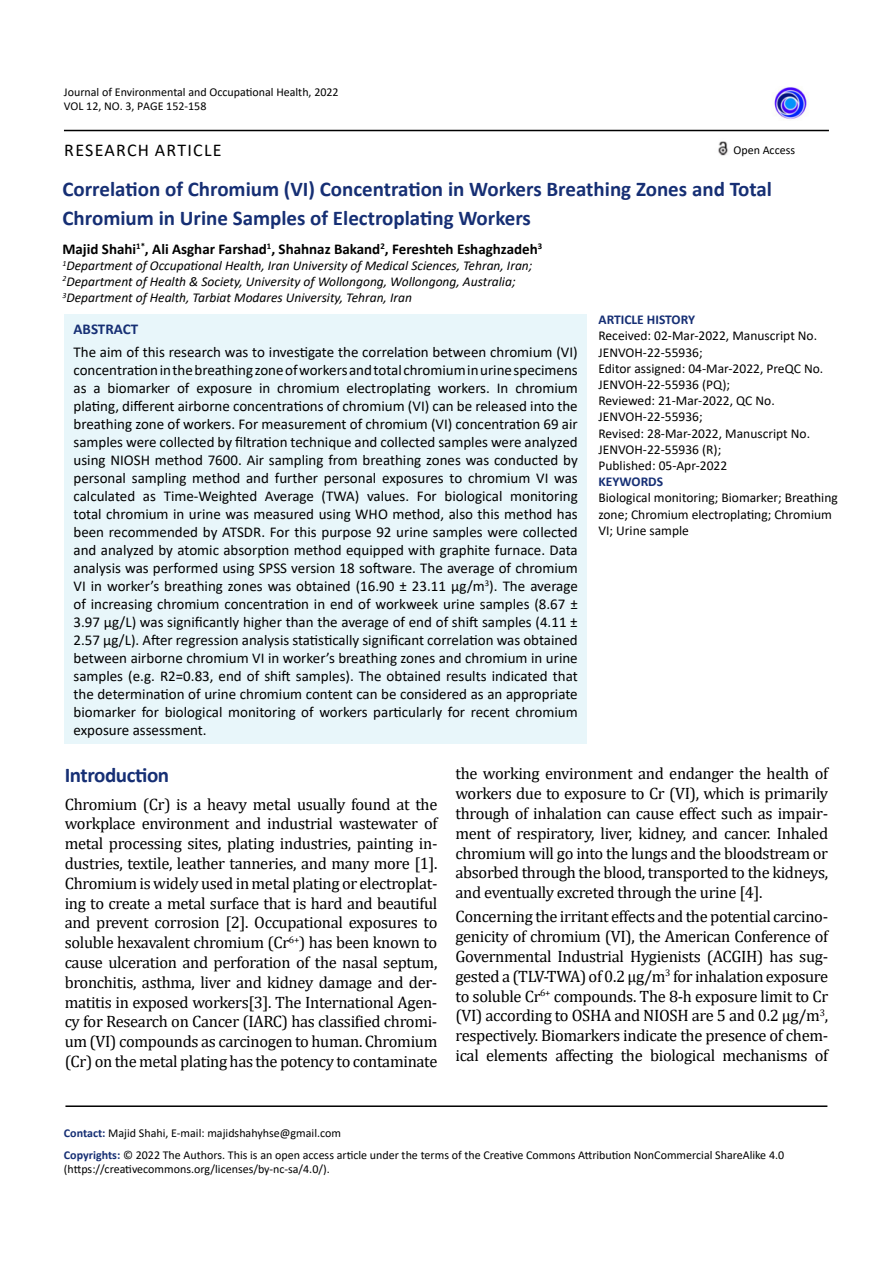
<style>
.page{position:relative;width:893px;height:1263px;background:#fff}
.page>*{position:absolute;margin:0;border:0;box-sizing:border-box;transform-origin:0 0}
.t1{font:700 21px/29.7px "Calibri";color:#162f74}
.t2{font:700 21px "Calibri";letter-spacing:-.02em;color:#162f74}
.t3{font:18px "Calibri";letter-spacing:.07em;color:#000}
.t4{font:16.5px/19.8px "Cambria";letter-spacing:-.02em;color:#000;text-align:justify}
.t5{font:15px/18px "Calibri";color:#000;text-align:justify}
.t6{font:700 15px "Calibri";color:#000}
.t7{font:700 15px "Calibri";color:#162f74}
.t8{font:13.5px/16.2px "Calibri";color:#000}
.t9{font:italic 13.5px/16.2px "Calibri";color:#000}
.t10{font:700 13.5px "Calibri";color:#162f74}
.t11{font:12px/14.4px "Calibri";color:#000}
.s1{font-weight:700;color:#162f74}
</style>
<div class="page">
<hr style="left:64px;top:130px;width:765px;height:1px;background:#000">
<img style="left:774px;top:87px;width:33px;height:33px">
<img style="left:718px;top:141px;width:10px;height:15px">
<div style="left:64px;top:314px;width:523px;height:430px;background:#e8f6fa"></div>
<hr style="left:65px;top:1105px;width:762px;height:2px;background:#000">
<p class="t11" style="left:64px;top:84px;width:276px">Journal of Environmental and Occupational Health, 2022<br>VOL 12, NO. 3, PAGE 152-158</p>
<p class="t3" style="left:64px;top:137px;width:159px">RESEARCH ARTICLE</p>
<p class="t11" style="left:733px;top:143px;width:63px">Open Access</p>
<h1 class="t1" style="left:62px;top:174px;width:711px">Correlation of Chromium (VI) Concentration in Workers Breathing Zones and Total<br>Chromium in Urine Samples of Electroplating Workers</h1>
<p class="t6" style="left:62px;top:238px;width:481px">Majid Shahi<sup>1*</sup>, Ali Asghar Farshad<sup>1</sup>, Shahnaz Bakand<sup>2</sup>, Fereshteh Eshaghzadeh<sup>3</sup></p>
<p class="t9" style="left:62px;top:257px;width:472px"><sup>1</sup>Department of Occupational Health, Iran University of Medical Sciences, Tehran, Iran;<br><sup>2</sup>Department of Health &amp; Society, University of Wollongong, Wollongong, Australia;<br><sup>3</sup>Department of Health, Tarbiat Modares University, Tehran, Iran</p>
<p class="t7" style="left:74px;top:319px;width:66px">ABSTRACT</p>
<p class="t5" style="left:73px;top:342px;width:506px">The aim of this research was to investigate the correlation between chromium (VI) concentration in the breathing zone of workers and total chromium in urine specimens as a biomarker of exposure in chromium electroplating workers. In chromium plating, different airborne concentrations of chromium (VI) can be released into the breathing zone of workers. For measurement of chromium (VI) concentration 69 air samples were collected by filtration technique and collected samples were analyzed using NIOSH method 7600. Air sampling from breathing zones was conducted by personal sampling method and further personal exposures to chromium VI was calculated as Time-Weighted Average (TWA) values. For biological monitoring total chromium in urine was measured using WHO method, also this method has been recommended by ATSDR. For this purpose 92 urine samples were collected and analyzed by atomic absorption method equipped with graphite furnace. Data analysis was performed using SPSS version 18 software. The average of chromium VI in worker’s breathing zones was obtained (16.90 ± 23.11 µg/m<sup>3</sup>). The average of increasing chromium concentration in end of workweek urine samples (8.67 ± 3.97 µg/L) was significantly higher than the average of end of shift samples (4.11 ± 2.57 µg/L). After regression analysis statistically significant correlation was obtained between airborne chromium VI in worker’s breathing zones and chromium in urine samples (e.g. R2=0.83, end of shift samples). The obtained results indicated that the determination of urine chromium content can be considered as an appropriate biomarker for biological monitoring of workers particularly for recent chromium exposure assessment.</p>
<p class="t10" style="left:598px;top:310px;width:98px">ARTICLE HISTORY</p>
<p class="t8" style="left:598px;top:327px;width:226px">Received: 02-Mar-2022, Manuscript No.<br>JENVOH-22-55936;<br>Editor assigned: 04-Mar-2022, PreQC No.<br>JENVOH-22-55936 (PQ);<br>Reviewed: 21-Mar-2022, QC No.<br>JENVOH-22-55936;<br>Revised: 28-Mar-2022, Manuscript No.<br>JENVOH-22-55936 (R);<br>Published: 05-Apr-2022</p>
<p class="t10" style="left:598px;top:472px;width:66px">KEYWORDS</p>
<p class="t8" style="left:598px;top:489px;width:241px">Biological monitoring; Biomarker; Breathing zone; Chromium electroplating; Chromium<br>VI; Urine sample</p>
<h1 class="t2" style="left:65px;top:760px;width:106px">Introduction</h1>
<p class="t4" style="left:65px;top:794px;width:374px">Chromium (Cr) is a heavy metal usually found at the workplace environment and industrial wastewater of metal processing sites, plating industries, painting in&shy;dustries, textile, leather tanneries, and many more [1].<br>Chromium is widely used in metal plating or electroplat&shy;ing to create a metal surface that is hard and beautiful and prevent corrosion [2]. Occupational exposures to soluble hexavalent chromium (Cr<sup>6+</sup>) has been known to cause ulceration and perforation of the nasal septum, bronchitis, asthma, liver and kidney damage and der&shy;matitis in exposed workers[3]. The International Agen&shy;cy for Research on Cancer (IARC) has classified chromi&shy;um (VI) compounds as carcinogen to human. Chromium (Cr) on the metal plating has the potency to contaminate</p>
<p class="t4" style="left:455px;top:764px;width:374px">the working environment and endanger the health of workers due to exposure to Cr (VI), which is primarily through of inhalation can cause effect such as impair&shy;ment of respiratory, liver, kidney, and cancer. Inhaled chromium will go into the lungs and the bloodstream or absorbed through the blood, transported to the kidneys, and eventually excreted through the urine [4].</p>
<p class="t4" style="left:455px;top:907px;width:374px">Concerning the irritant effects and the potential carcino&shy;genicity of chromium (VI), the American Conference of Governmental Industrial Hygienists (ACGIH) has sug&shy;gested a (TLV-TWA) of 0.2 µg/m<sup>3</sup> for inhalation exposure to soluble Cr<sup>6+</sup> compounds. The 8-h exposure limit to Cr (VI) according to OSHA and NIOSH are 5 and 0.2 µg/m<sup>3</sup>, respectively. Biomarkers indicate the presence of chem&shy;ical elements affecting the biological mechanisms of</p>
<p class="t11" style="left:64px;top:1122px;width:722px;line-height:21.9px"><span class="s1">Contact:</span> Majid Shahi, E-mail: majidshahyhse@gmail.com<br><span class="s1">Copyrights:</span> © 2022 The Authors. This is an open access article under the terms of the Creative Commons Attribution NonCommercial ShareAlike 4.0</p>
<p class="t11" style="left:64px;top:1162px;width:267px">(https://creativecommons.org/licenses/by-nc-sa/4.0/).</p>
</div>
